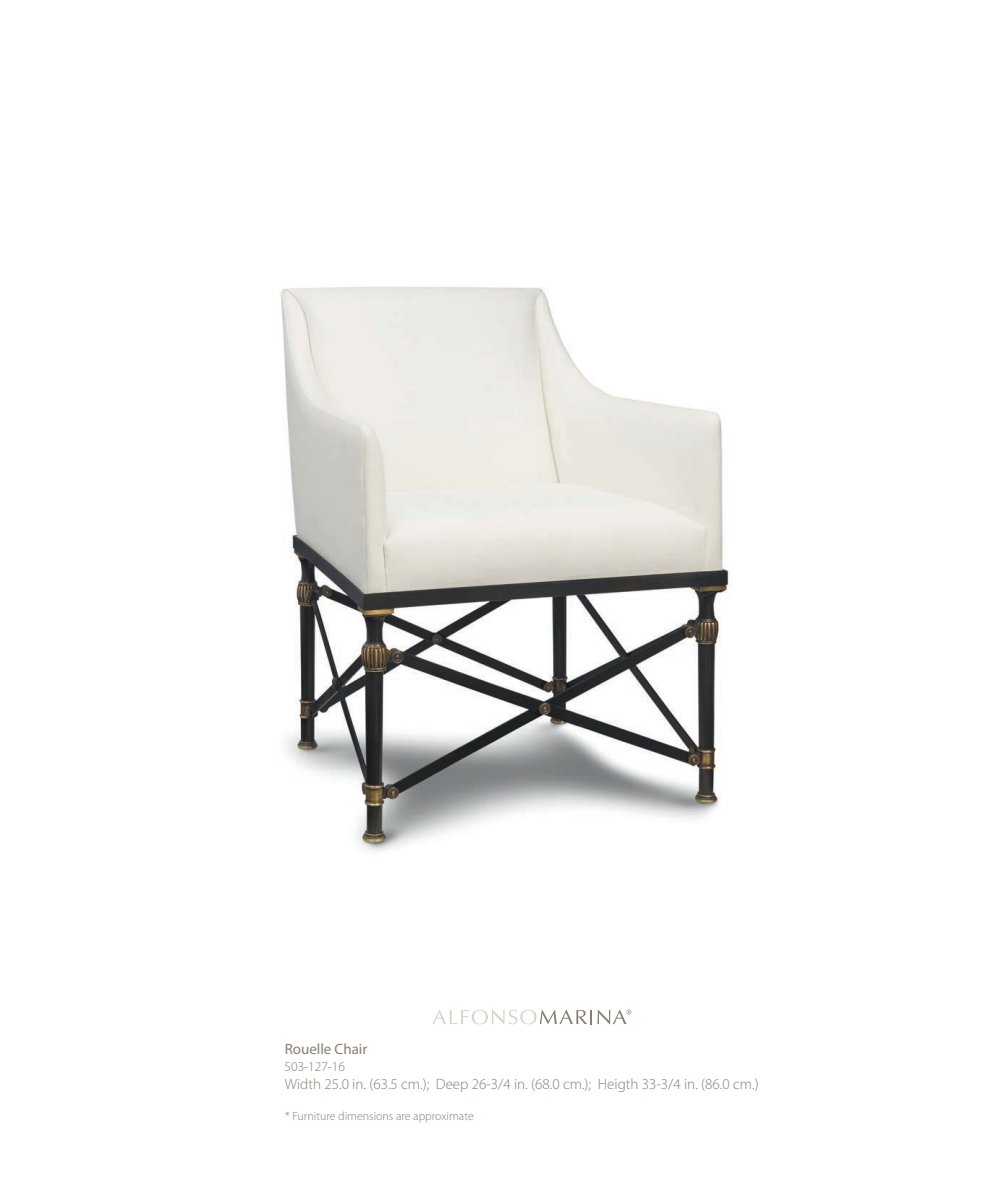
<style>
.page{position:relative;width:1004px;height:1204px;background:#fff}
.page>*{position:absolute;margin:0;border:0;box-sizing:border-box;transform-origin:0 0}
.t1{font:300 15px "Myriad Pro";color:#8a7d73}
.t2{font:15px "Myriad Pro";color:#8a7d73}
.t3{font:300 13.5px "Myriad Pro";color:#8a7d73}
.t4{font:300 12px "Myriad Pro";color:#8a7d73}
</style>
<div class="page">
<svg style="left:433px;top:1009px;width:198px;height:15px"></svg>
<img style="left:280px;top:286px;width:450px;height:567px">
<p class="t2" style="left:285px;top:1039px;width:84px">Rouelle Chair</p>
<p class="t1" style="left:285px;top:1074px;width:475px">Width 25.0 in. (63.5 cm.); Deep 26-3/4 in. (68.0 cm.); Heigth 33-3/4 in. (86.0 cm.)</p>
<p class="t4" style="left:285px;top:1108px;width:190px">* Furniture dimensions are approximate</p>
<p class="t3" style="left:284px;top:1058px;width:62px">503-127-16</p>
</div>
